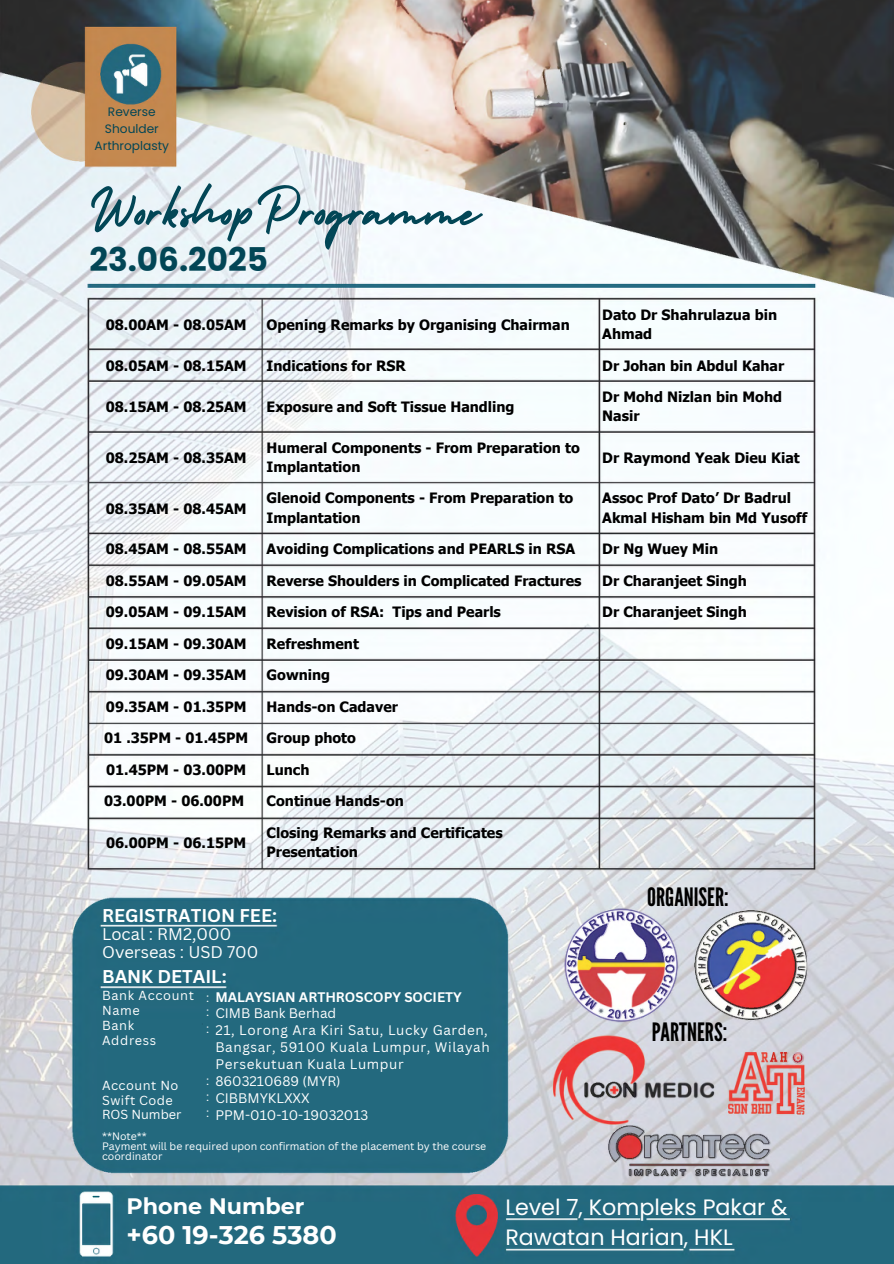
<style>
.page{position:relative;width:894px;height:1264px;background:#fff}
.page>*{position:absolute;margin:0;border:0;box-sizing:border-box;transform-origin:0 0}
.t1{font:63.9px "Holiday";color:#024656}
.t2{font:700 32.7px "Poppins";color:#024656}
.t3{font:700 25.5px "Montserrat";color:#fff}
.t4{font:25.2px "League Gothic";color:#000}
.t5{font:700 22.35px "Montserrat";color:#fff}
.t6{font:22.2px "Poppins";color:#fff}
.t7{font:700 18px "Canva Sans";color:#fff}
.t8{font:16.5px "Canva Sans";color:#fff}
.t9{font:700 14.25px/19.2px "Tahoma";color:#000}
.t10{font:13.5px/16.8px "Canva Sans";letter-spacing:.045em;color:#fff}
.t11{font:13.5px "Canva Sans";color:#fff}
.t12{font:700 13.5px "Canva Sans";color:#fff}
.t13{font:12.75px/14.9px "Canva Sans";letter-spacing:.045em;color:#fff}
.t14{font:12.75px "Canva Sans";color:#fff}
.t15{font:12.15px/16.8px "Poppins";color:#024656;text-align:center}
.t16{font:12px "Canva Sans";color:#fff}
.t17{font:10.5px/9.6px "Canva Sans";color:#fff}
</style>
<div class="page">
<img style="left:0;top:0;width:893px;height:1263px">
<p class="t15" style="left:95px;top:104px;width:76px">Reverse<br>Shoulder<br>Arthroplasty</p>
<p class="t1" style="left:89px;top:161px;width:392px">WorkshopProgramme</p>
<p class="t2" style="left:89px;top:236px;width:180px">23.06.2025</p>
<p class="t9" style="left:106px;top:315px;width:142px">08.00AM - 08.05AM</p>
<p class="t9" style="left:266px;top:315px;width:304px">Opening Remarks by Organising Chairman</p>
<h1 class="t9" style="left:602px;top:304px;width:176px">Dato Dr Shahrulazua bin<br>Ahmad</h1>
<h2 class="t9" style="left:106px;top:355px;width:142px">08.05AM - 08.15AM</h2>
<p class="t9" style="left:266px;top:355px;width:141px">Indications for RSR</p>
<p class="t9" style="left:602px;top:355px;width:183px">Dr Johan bin Abdul Kahar</p>
<p class="t9" style="left:106px;top:397px;width:142px">08.15AM - 08.25AM</p>
<p class="t9" style="left:266px;top:397px;width:249px">Exposure and Soft Tissue Handling</p>
<p class="t9" style="left:602px;top:387px;width:181px">Dr Mohd Nizlan bin Mohd<br>Nasir</p>
<p class="t9" style="left:106px;top:447px;width:142px">08.25AM - 08.35AM</p>
<p class="t9" style="left:266px;top:437px;width:315px">Humeral Components - From Preparation to<br>Implantation</p>
<p class="t9" style="left:602px;top:447px;width:199px">Dr Raymond Yeak Dieu Kiat</p>
<p class="t9" style="left:106px;top:498px;width:142px">08.35AM - 08.45AM</p>
<p class="t9" style="left:266px;top:488px;width:308px">Glenoid Components - From Preparation to<br>Implantation</p>
<p class="t9" style="left:602px;top:488px;width:206px">Assoc Prof Dato’ Dr Badrul<br>Akmal Hisham bin Md Yusoff</p>
<p class="t9" style="left:106px;top:538px;width:142px">08.45AM - 08.55AM</p>
<p class="t9" style="left:266px;top:538px;width:310px">Avoiding Complications and PEARLS in RSA</p>
<p class="t9" style="left:602px;top:538px;width:117px">Dr Ng Wuey Min</p>
<p class="t9" style="left:106px;top:570px;width:142px">08.55AM - 09.05AM</p>
<p class="t9" style="left:266px;top:570px;width:316px">Reverse Shoulders in Complicated Fractures</p>
<p class="t9" style="left:602px;top:570px;width:146px">Dr Charanjeet Singh</p>
<p class="t9" style="left:106px;top:601px;width:142px">09.05AM - 09.15AM</p>
<p class="t9" style="left:266px;top:601px;width:236px">Revision of RSA: Tips and Pearls</p>
<p class="t9" style="left:602px;top:601px;width:146px">Dr Charanjeet Singh</p>
<p class="t9" style="left:106px;top:633px;width:142px">09.15AM - 09.30AM</p>
<p class="t9" style="left:266px;top:633px;width:94px">Refreshment</p>
<p class="t9" style="left:106px;top:664px;width:142px">09.30AM - 09.35AM</p>
<p class="t9" style="left:266px;top:664px;width:65px">Gowning</p>
<p class="t9" style="left:106px;top:696px;width:142px">09.35AM - 01.35PM</p>
<p class="t9" style="left:266px;top:696px;width:133px">Hands-on Cadaver</p>
<p class="t9" style="left:104px;top:727px;width:146px">01 .35PM - 01.45PM</p>
<p class="t9" style="left:266px;top:727px;width:91px">Group photo</p>
<p class="t9" style="left:106px;top:759px;width:141px">01.45PM - 03.00PM</p>
<p class="t9" style="left:266px;top:759px;width:44px">Lunch</p>
<p class="t9" style="left:104px;top:790px;width:141px">03.00PM - 06.00PM</p>
<p class="t9" style="left:266px;top:790px;width:139px">Continue Hands-on</p>
<p class="t9" style="left:106px;top:832px;width:141px">06.00PM - 06.15PM</p>
<p class="t9" style="left:266px;top:822px;width:237px">Closing Remarks and Certificates<br>Presentation</p>
<p class="t7" style="left:102px;top:902px;width:176px">REGISTRATION FEE:</p>
<p class="t8" style="left:102px;top:922px;width:131px">Local : RM2,000</p>
<p class="t8" style="left:102px;top:940px;width:158px">Overseas : USD 700</p>
<p class="t4" style="left:647px;top:882px;width:83px">ORGANISER:</p>
<p class="t7" style="left:102px;top:964px;width:126px">BANK DETAIL:</p>
<p class="t13" style="left:102px;top:988px;width:93px">Bank Account<br>Name</p>
<p class="t13" style="left:102px;top:1017px;width:34px">Bank</p>
<p class="t13" style="left:102px;top:1032px;width:56px">Address</p>
<p class="t13" style="left:102px;top:1077px;width:78px">Account No</p>
<p class="t13" style="left:102px;top:1092px;width:72px">Swift Code</p>
<p class="t14" style="left:102px;top:1105px;width:81px">ROS Number</p>
<p class="t12" style="left:215px;top:987px;width:248px">MALAYSIAN ARTHROSCOPY SOCIETY</p>
<p class="t11" style="left:215px;top:1004px;width:122px">CIMB Bank Berhad</p>
<p class="t10" style="left:215px;top:1021px;width:276px">21, Lorong Ara Kiri Satu, Lucky Garden,<br>Bangsar, 59100 Kuala Lumpur, Wilayah<br>Persekutuan Kuala Lumpur</p>
<p class="t11" style="left:215px;top:1071px;width:127px">8603210689 (MYR)</p>
<p class="t11" style="left:215px;top:1088px;width:96px">CIBBMYKLXXX</p>
<p class="t11" style="left:215px;top:1105px;width:154px">PPM-010-10-19032013</p>
<p class="t16" style="left:206px;top:988px;width:5px">:</p>
<p class="t16" style="left:206px;top:1003px;width:5px">:</p>
<p class="t16" style="left:206px;top:1020px;width:5px">:</p>
<h3 class="t4" style="left:651px;top:1017px;width:77px">PARTNERS:</h3>
<p class="t16" style="left:206px;top:1071px;width:5px">:</p>
<p class="t16" style="left:206px;top:1088px;width:5px">:</p>
<p class="t16" style="left:206px;top:1104px;width:5px">:</p>
<p class="t17" style="left:102px;top:1131px;width:46px">**Note**</p>
<p class="t17" style="left:102px;top:1140px;width:385px">Payment will be required upon confirmation of the placement by the course coordinator</p>
<h3 class="t5" style="left:126px;top:1192px;width:179px">Phone Number</h3>
<p class="t3" style="left:126px;top:1218px;width:212px">+60 19-326 5380</p>
<p class="t6" style="left:505px;top:1191px;width:284px">Level 7, Kompleks Pakar &amp;</p>
<p class="t6" style="left:505px;top:1221px;width:229px">Rawatan Harian, HKL</p>
</div>
